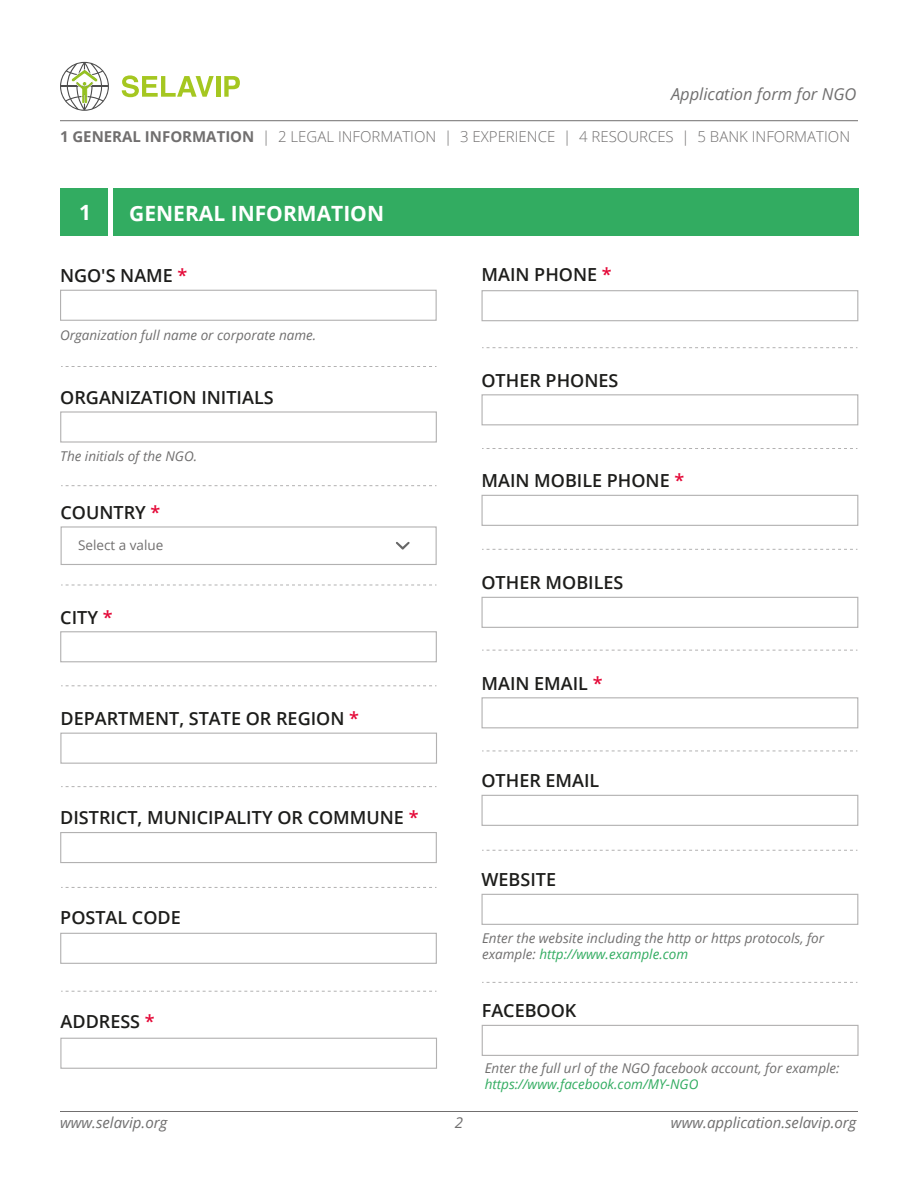
<style>
.page{position:relative;width:918px;height:1188px;background:#fff}
.page>*{position:absolute;margin:0;border:0;box-sizing:border-box;transform-origin:0 0}
.t1{font:700 21px "Open Sans";color:#fff}
.t2{font:600 18px "Open Sans";color:#1d1d1b}
.t3{font:italic 16.5px "Open Sans";color:#706f6f}
.t4{font:300 15px "Open Sans";color:#716f6f}
.t5{font:italic 15px "Open Sans";color:#706f6f}
.t6{font:italic 13.5px/16.5px "Open Sans";color:#706f6f}
.t7{font:italic 13.5px "Open Sans";color:#32ac61}
.t8{font:13.5px "Open Sans";color:#716f6f}
.s1{font-weight:700}
.s2{color:#e40837}
.s3{color:#32ac61}
</style>
<div class="page">
<div style="left:113px;top:188px;width:746px;height:48px;background:#32ac61"></div>
<div style="left:61px;top:188px;width:47px;height:47px;background:#32ac61"></div>
<div style="left:60px;top:290px;width:377px;height:31px;border:1px solid #b2b1b1"></div>
<div style="left:60px;top:411px;width:377px;height:32px;border:1px solid #b2b1b1"></div>
<div style="left:60px;top:631px;width:377px;height:31px;border:1px solid #b2b1b1"></div>
<div style="left:60px;top:733px;width:377px;height:31px;border:1px solid #b2b1b1"></div>
<div style="left:61px;top:526px;width:376px;height:39px;border:1px solid #b2b1b1"></div>
<svg style="left:396px;top:542px;width:14px;height:8px"></svg>
<div style="left:60px;top:832px;width:377px;height:31px;border:1px solid #b2b1b1"></div>
<div style="left:60px;top:933px;width:377px;height:31px;border:1px solid #b2b1b1"></div>
<div style="left:60px;top:1038px;width:377px;height:31px;border:1px solid #b2b1b1"></div>
<div style="left:482px;top:290px;width:376px;height:31px;border:1px solid #b2b1b1"></div>
<div style="left:482px;top:394px;width:376px;height:31px;border:1px solid #b2b1b1"></div>
<div style="left:482px;top:495px;width:376px;height:31px;border:1px solid #b2b1b1"></div>
<div style="left:482px;top:597px;width:376px;height:31px;border:1px solid #b2b1b1"></div>
<div style="left:482px;top:697px;width:376px;height:31px;border:1px solid #b2b1b1"></div>
<div style="left:482px;top:795px;width:376px;height:31px;border:1px solid #b2b1b1"></div>
<div style="left:482px;top:894px;width:376px;height:31px;border:1px solid #b2b1b1"></div>
<div style="left:482px;top:1025px;width:377px;height:31px;border:1px solid #b2b1b1"></div>
<hr style="left:60px;top:120px;width:798px;height:1px;background:#716f6f">
<svg style="left:122px;top:75px;width:92px;height:22px"></svg>
<hr style="left:216px;top:76px;width:4px;height:21px;background:#a5c721">
<svg style="left:224px;top:76px;width:16px;height:21px"></svg>
<svg style="left:60px;top:62px;width:49px;height:49px"></svg>
<svg style="left:61px;top:366px;width:375px;height:1px"></svg>
<svg style="left:61px;top:485px;width:375px;height:1px"></svg>
<svg style="left:61px;top:585px;width:375px;height:1px"></svg>
<svg style="left:61px;top:685px;width:375px;height:1px"></svg>
<svg style="left:61px;top:786px;width:375px;height:1px"></svg>
<svg style="left:61px;top:991px;width:375px;height:1px"></svg>
<svg style="left:61px;top:887px;width:375px;height:1px"></svg>
<svg style="left:482px;top:347px;width:375px;height:1px"></svg>
<svg style="left:482px;top:448px;width:375px;height:1px"></svg>
<svg style="left:482px;top:549px;width:375px;height:1px"></svg>
<svg style="left:482px;top:650px;width:375px;height:1px"></svg>
<svg style="left:482px;top:751px;width:375px;height:1px"></svg>
<svg style="left:482px;top:850px;width:375px;height:1px"></svg>
<svg style="left:482px;top:982px;width:375px;height:1px"></svg>
<hr style="left:60px;top:1111px;width:798px;height:1px;background:#716f6f">
<p class="t3" style="left:671px;top:82px;width:187px">Application form for NGO</p>
<p class="t4" style="left:60px;top:126px;width:792px"><span class="s1">1 GENERAL INFORMATION</span> | 2 LEGAL INFORMATION | 3 EXPERIENCE | 4 RESOURCES | 5 BANK INFORMATION</p>
<p class="t1" style="left:79px;top:198px;width:13px">1</p>
<p class="t1" style="left:129px;top:199px;width:256px">GENERAL INFORMATION</p>
<p class="t2" style="left:60px;top:263px;width:129px">NGO'S NAME <span class="s2">*</span></p>
<p class="t6" style="left:60px;top:326px;width:258px">Organization full name or corporate name.</p>
<p class="t2" style="left:60px;top:385px;width:215px">ORGANIZATION INITIALS</p>
<p class="t6" style="left:60px;top:447px;width:138px">The initials of the NGO.</p>
<p class="t2" style="left:61px;top:500px;width:101px">COUNTRY <span class="s2">*</span></p>
<p class="t8" style="left:78px;top:535px;width:87px">Select a value</p>
<p class="t2" style="left:60px;top:604px;width:54px">CITY <span class="s2">*</span></p>
<p class="t2" style="left:61px;top:706px;width:300px">DEPARTMENT, STATE OR REGION <span class="s2">*</span></p>
<p class="t2" style="left:60px;top:805px;width:360px">DISTRICT, MUNICIPALITY OR COMMUNE <span class="s2">*</span></p>
<p class="t2" style="left:60px;top:904px;width:122px">POSTAL CODE</p>
<p class="t2" style="left:61px;top:1009px;width:96px">ADDRESS <span class="s2">*</span></p>
<p class="t2" style="left:482px;top:262px;width:132px">MAIN PHONE <span class="s2">*</span></p>
<p class="t2" style="left:482px;top:367px;width:138px">OTHER PHONES</p>
<p class="t2" style="left:482px;top:468px;width:204px">MAIN MOBILE PHONE <span class="s2">*</span></p>
<p class="t2" style="left:482px;top:570px;width:143px">OTHER MOBILES</p>
<p class="t2" style="left:482px;top:670px;width:123px">MAIN EMAIL <span class="s2">*</span></p>
<p class="t2" style="left:482px;top:768px;width:119px">OTHER EMAIL</p>
<p class="t2" style="left:482px;top:867px;width:76px">WEBSITE</p>
<p class="t6" style="left:482px;top:929px;width:344px">Enter the website including the http or https protocols, for example: <span class="s3">http://www.example.com</span></p>
<p class="t2" style="left:482px;top:998px;width:96px">FACEBOOK</p>
<p class="t6" style="left:485px;top:1059px;width:356px">Enter the full url of the NGO facebook account, for example:</p>
<p class="t7" style="left:485px;top:1075px;width:215px">https://www.facebook.com/MY-NGO</p>
<p class="t5" style="left:60px;top:1112px;width:109px">www.selavip.org</p>
<p class="t5" style="left:455px;top:1112px;width:10px">2</p>
<p class="t5" style="left:671px;top:1112px;width:187px">www.application.selavip.org</p>
</div>
